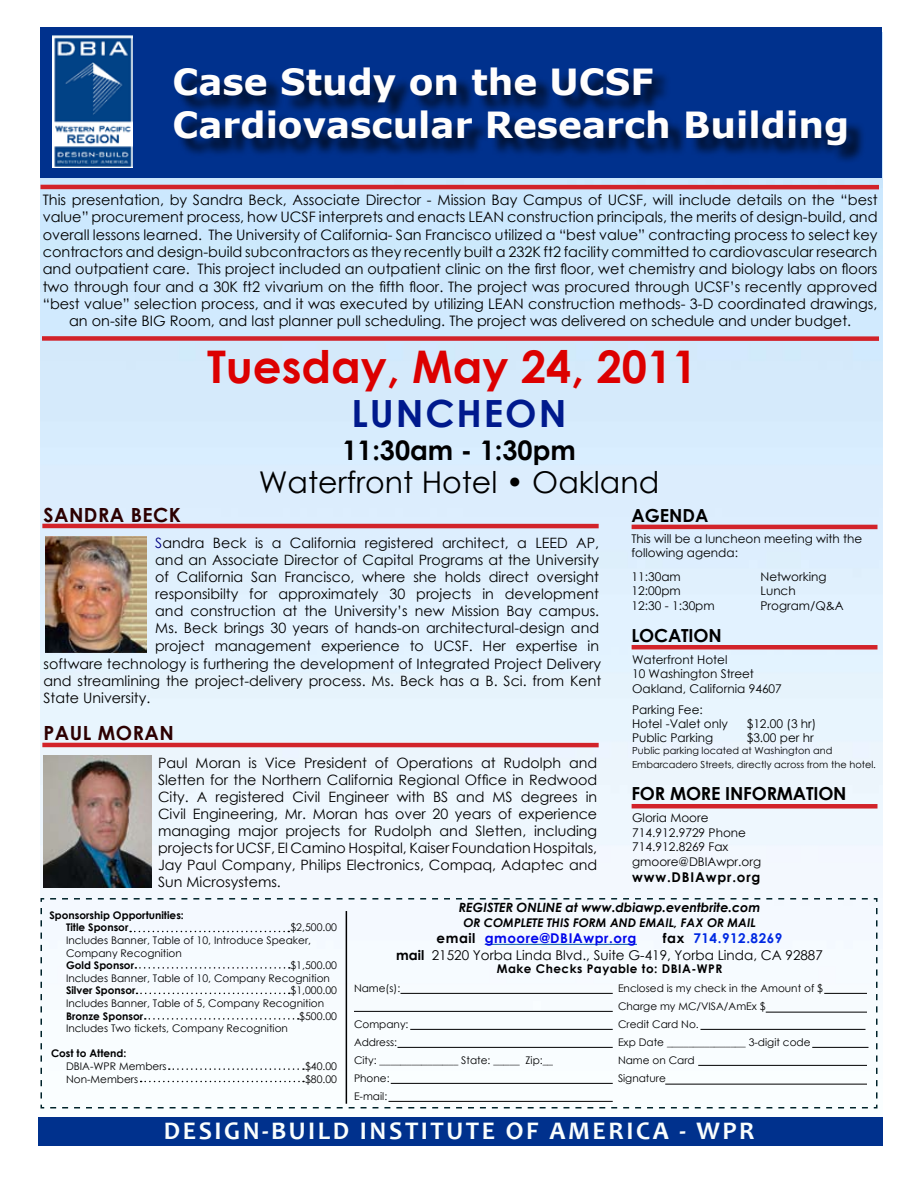
<style>
.page{position:relative;width:918px;height:1188px;background:#fff}
.page>*{position:absolute;margin:0;border:0;box-sizing:border-box;transform-origin:0 0}
.t1{font:700 45px "Century Gothic";color:#dc0000}
.t2{font:700 37.5px "Century Gothic";letter-spacing:.05em;color:#001a8d}
.t3{font:700 36px/43.2px "Verdana";color:#fffefd}
.t4{font:30px "Century Gothic";color:#000}
.t5{font:700 27px "Century Gothic";color:#000}
.t6{font:700 25.5px "Candara";letter-spacing:.1em;color:#fafefd}
.t7{font:700 19.5px "Century Gothic";letter-spacing:.025em;color:#2c0001}
.t8{font:700 18px "Century Gothic";letter-spacing:-.01em;color:#000}
.t9{font:14.4px/17.4px "Century Gothic";color:#000;text-align:center}
.t10{font:14.25px/17.1px "Century Gothic";color:#000;text-align:justify}
.t11{font:13.5px/16.5px "Century Gothic";color:#000}
.t12{font:700 13.5px "Century Gothic";letter-spacing:.04em;color:#0005eb}
.t13{font:700 13.5px "Century Gothic";letter-spacing:.06em;color:#000}
.t14{font:italic 700 12.75px "Century Gothic";color:#000}
.t15{font:12px/14.4px "Century Gothic";color:#000}
.t16{font:italic 700 12px "Century Gothic";color:#000}
.t17{font:700 12px "Century Gothic";letter-spacing:.04em;color:#000}
.t18{font:10.5px/12.6px "Century Gothic";color:#000}
.t19{font:700 10.5px/12.6px "Century Gothic";color:#000}
.t20{font:9.75px/14.4px "Century Gothic";color:#000}
.s1{color:#000084}
.s2{color:#000}
.s3{font-weight:700}
.s4{font-weight:700;color:#0029e2}
</style>
<div class="page">
<img style="left:40px;top:178px;width:842px;height:940px">
<div style="left:38px;top:1118px;width:844px;height:28px;background:#00318d"></div>
<div style="left:40px;top:27px;width:842px;height:151px;background:#00318d"></div>
<img style="left:52px;top:35px;width:80px;height:133px">
<div style="left:177px;top:70px;width:741px;height:123px;background:#000;opacity:.75"></div>
<hr style="left:42px;top:524px;width:557px;height:4px;background:#d2232a">
<hr style="left:632px;top:525px;width:245px;height:4px;background:#d2232a">
<div style="left:632px;top:645px;width:245px;height:5px;background:#d2232a"></div>
<div style="left:42px;top:336px;width:837px;height:5px;background:#d2232a"></div>
<hr style="left:41px;top:185px;width:838px;height:4px;background:#d2232a">
<div style="left:632px;top:804px;width:245px;height:5px;background:#d2232a"></div>
<hr style="left:42px;top:743px;width:557px;height:4px;background:#d2232a">
<svg style="left:40px;top:897px;width:838px;height:212px"></svg>
<img style="left:45px;top:536px;width:101px;height:116px">
<img style="left:44px;top:755px;width:108px;height:132px">
<h3 class="t3" style="left:172px;top:60px;width:678px">Case Study on the UCSF<br>Cardiovascular Research Building</h3>
<p class="t9" style="left:43px;top:191px;width:836px">This presentation, by Sandra Beck, Associate Director - Mission Bay Campus of UCSF, will include details on the “best value” procurement process, how UCSF interprets and enacts LEAN construction principals, the merits of design-build, and overall lessons learned. The University of California- San Francisco utilized a “best value” contracting process to select key contractors and design-build subcontractors as they recently built a 232K ft2 facility committed to cardiovascular research and outpatient care. This project included an outpatient clinic on the first floor, wet chemistry and biology labs on floors two through four and a 30K ft2 vivarium on the fifth floor. The project was procured through UCSF’s recently approved “best value” selection process, and it was executed by utilizing LEAN construction methods- 3-D coordinated drawings, an on-site BIG Room, and last planner pull scheduling. The project was delivered on schedule and under budget.</p>
<h1 class="t1" style="left:207px;top:333px;width:492px">Tuesday, May 24, 2011</h1>
<h2 class="t2" style="left:352px;top:385px;width:216px">LUNCHEON</h2>
<h3 class="t5" style="left:342px;top:429px;width:235px">11:30am - 1:30pm</h3>
<h3 class="t4" style="left:259px;top:461px;width:402px">Waterfront Hotel • Oakland</h3>
<h3 class="t7" style="left:44px;top:500px;width:139px">SANDRA BECK</h3>
<p class="t10" style="left:155px;top:534px;width:445px"><span class="s1">S</span>andra Beck is a California registered architect, a LEED AP, and an Associate Director of Capital Programs at the University of California San Francisco, where she holds direct oversight responsibilty for approximately 30 projects in development and construction at the University’s new Mission Bay campus.<br>Ms. Beck brings 30 years of hands-on architectural-design and project management experience to UCSF. Her expertise in</p>
<p class="t10" style="left:44px;top:655px;width:559px">software technology is furthering the development of Integrated Project Delivery and streamlining the project-delivery process. Ms. Beck has a B. Sci. from Kent State University.</p>
<h3 class="t7" style="left:44px;top:718px;width:132px">PAUL MORAN</h3>
<p class="t10" style="left:158px;top:754px;width:441px">Paul Moran is Vice President of Operations at Rudolph and Sletten for the Northern California Regional Office in Redwood City. A registered Civil Engineer with BS and MS degrees in Civil Engineering, Mr. Moran has over 20 years of experience managing major projects for Rudolph and Sletten, including projects for UCSF, El Camino Hospital, Kaiser Foundation Hospitals, Jay Paul Company, Philips Electronics, Compaq, Adaptec and Sun Microsystems.</p>
<p class="t8" style="left:632px;top:502px;width:79px">AGENDA</p>
<p class="t15" style="left:632px;top:531px;width:232px">This will be a luncheon meeting with the following agenda:</p>
<p class="t15" style="left:632px;top:569px;width:51px">11:30am</p>
<p class="t15" style="left:760px;top:569px;width:68px">Networking</p>
<p class="t15" style="left:632px;top:583px;width:51px">12:00pm</p>
<p class="t15" style="left:760px;top:583px;width:37px">Lunch</p>
<p class="t15" style="left:632px;top:598px;width:85px">12:30 - 1:30pm</p>
<p class="t15" style="left:760px;top:598px;width:85px">Program/Q&amp;A</p>
<p class="t8" style="left:632px;top:622px;width:92px">LOCATION</p>
<p class="t15" style="left:632px;top:652px;width:151px">Waterfront Hotel<br>10 Washington Street<br>Oakland, California 94607</p>
<p class="t15" style="left:632px;top:702px;width:97px">Parking Fee:<br>Hotel -Valet only</p>
<p class="t15" style="left:747px;top:716px;width:71px">$12.00 (3 hr)</p>
<p class="t15" style="left:632px;top:731px;width:83px">Public Parking</p>
<p class="t15" style="left:747px;top:731px;width:69px">$3.00 per hr</p>
<p class="t20" style="left:632px;top:743px;width:245px">Public parking located at Washington and<br>Embarcadero Streets, directly across from the hotel.</p>
<p class="t8" style="left:632px;top:780px;width:217px">FOR MORE INFORMATION</p>
<p class="t15" style="left:632px;top:811px;width:130px">Gloria Moore<br>714.912.9729 Phone<br>714.912.8269 Fax gmoore@DBIAwpr.org</p>
<p class="t13" style="left:632px;top:867px;width:130px">www.DBIAwpr.org</p>
<p class="t19" style="left:66px;top:908px;width:119px;text-indent:-17px">Sponsorship Opportunities:<br>Title Sponsor</p>
<p class="t18" style="left:66px;top:921px;width:273px;text-indent:224px">$2,500.00<br>Includes Banner, Table of 10, Introduce Speaker,<br>Company Recognition</p>
<p class="t19" style="left:66px;top:959px;width:70px">Gold Sponsor</p>
<p class="t18" style="left:66px;top:959px;width:273px;text-indent:224px">$1,500.00<br>Includes Banner, Table of 10, Company Recognition</p>
<p class="t19" style="left:66px;top:984px;width:71px">Silver Sponsor</p>
<p class="t18" style="left:66px;top:984px;width:273px;text-indent:224px">$1,000.00<br>Includes Banner, Table of 5, Company Recognition</p>
<p class="t19" style="left:66px;top:1009px;width:79px">Bronze Sponsor</p>
<p class="t18" style="left:299px;top:1009px;width:39px">$500.00</p>
<p class="t18" style="left:66px;top:1022px;width:223px">Includes Two tickets, Company Recognition</p>
<p class="t19" style="left:51px;top:1047px;width:77px">Cost to Attend:</p>
<p class="t18" style="left:66px;top:1060px;width:102px">DBIA-WPR Members</p>
<p class="t18" style="left:305px;top:1060px;width:33px">$40.00</p>
<p class="t18" style="left:66px;top:1072px;width:74px">Non-Members</p>
<p class="t18" style="left:305px;top:1072px;width:33px">$80.00</p>
<p class="t14" style="left:459px;top:897px;width:303px">REGISTER ONLINE at www.dbiawp.eventbrite.com</p>
<p class="t16" style="left:463px;top:913px;width:294px">OR COMPLETE THIS FORM AND EMAIL, FAX OR MAIL</p>
<p class="t12" style="left:437px;top:928px;width:201px"><span class="s2">email</span> gmoore@DBIAwpr.org</p>
<p class="t11" style="left:396px;top:930px;width:428px;text-indent:267px"><span class="s3">fax</span> <span class="s4">714.912.8269<br></span><span class="s3">mail</span> 21520 Yorba Linda Blvd., Suite G-419, Yorba Linda, CA 92887</p>
<p class="t17" style="left:497px;top:960px;width:227px">Make Checks Payable to: DBIA-WPR</p>
<p class="t18" style="left:354px;top:982px;width:48px">Name(s):</p>
<p class="t18" style="left:618px;top:979px;width:207px;line-height:18px">Enclosed is my check in the Amount of $<br>Charge my MC/VISA/AmEx $</p>
<p class="t18" style="left:354px;top:1018px;width:56px">Company:</p>
<p class="t18" style="left:618px;top:1018px;width:82px">Credit Card No.</p>
<p class="t18" style="left:354px;top:1036px;width:45px">Address:</p>
<p class="t18" style="left:618px;top:1036px;width:194px">Exp Date _______________ 3-digit code</p>
<p class="t18" style="left:354px;top:1054px;width:201px">City: _______________ State: _____ Zip:__</p>
<p class="t18" style="left:618px;top:1054px;width:78px">Name on Card</p>
<p class="t18" style="left:354px;top:1072px;width:37px">Phone:</p>
<p class="t18" style="left:618px;top:1072px;width:49px">Signature</p>
<p class="t18" style="left:354px;top:1090px;width:35px">E-mail:</p>
<h3 class="t6" style="left:164px;top:1115px;width:592px">DESIGN-BUILD INSTITUTE OF AMERICA - WPR</h3>
</div>
